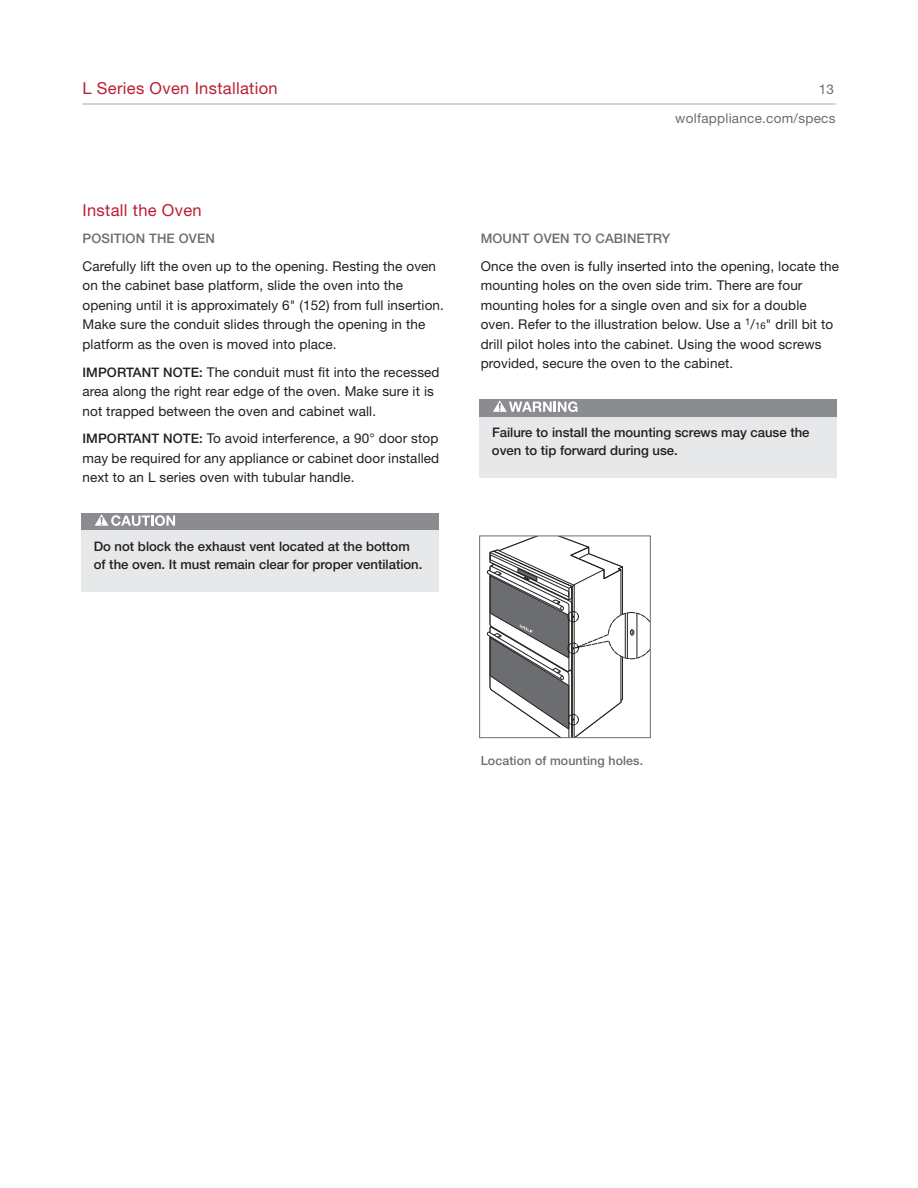
<style>
.page{position:relative;width:918px;height:1188px;background:#fff}
.page>*{position:absolute;margin:0;border:0;box-sizing:border-box;transform-origin:0 0}
.t1{font:16.5px "Helvetica Neue LT Std";letter-spacing:.02em;color:#ba1f33}
.t2{font:13.5px/19.5px "Helvetica Neue LT Std";letter-spacing:.01em;color:#231f20}
.t3{font:13.5px/28.2px "Helvetica Neue LT Std";letter-spacing:.02em;color:#6c6d70;text-align:right}
.t4{font:500 13.2px/18px "Helvetica Neue LT Std";color:#231f20}
.t5{font:500 13.2px "Helvetica Neue LT Std";letter-spacing:.01em;color:#6c6d70}
.t6{font:500 12.3px "Helvetica Neue LT Std";letter-spacing:.01em;color:#6c6d70}
.s1{font-weight:500;font-size:13.2px}
.s2{font-size:9.45px}
</style>
<div class="page">
<hr style="left:82px;top:104px;width:754px;height:1px;background:#a8a9ad">
<div style="left:81px;top:513px;width:358px;height:78px;background:#e7e8e9"></div>
<div style="left:81px;top:513px;width:358px;height:17px;background:#8a8c8f"></div>
<svg style="left:95px;top:514px;width:80px;height:12px"></svg>
<svg style="left:487px;top:538px;width:162px;height:198px"></svg>
<div style="left:479px;top:536px;width:172px;height:202px;border:1px solid #6c6d70"></div>
<div style="left:479px;top:399px;width:358px;height:78px;background:#e7e8e9"></div>
<div style="left:479px;top:399px;width:358px;height:17px;background:#8a8c8f"></div>
<svg style="left:493px;top:400px;width:84px;height:12px"></svg>
<p class="t1" style="left:82px;top:83px;width:197px">L Series Oven Installation</p>
<p class="t3" style="left:675px;top:77px;width:162px">13 wolfappliance.com/specs</p>
<p class="t1" style="left:82px;top:204px;width:121px">Install the Oven</p>
<p class="t5" style="left:82px;top:234px;width:134px">POSITION THE OVEN</p>
<p class="t2" style="left:82px;top:258px;width:363px">Carefully lift the oven up to the opening. Resting the oven on the cabinet base platform, slide the oven into the opening until it is approximately 6" (152) from full insertion.<br>Make sure the conduit slides through the opening in the platform as the oven is moved into place.</p>
<p class="t2" style="left:82px;top:363px;width:359px"><span class="s1">IMPORTANT NOTE:</span> The conduit must fit into the recessed area along the right rear edge of the oven. Make sure it is not trapped between the oven and cabinet wall.</p>
<p class="t2" style="left:82px;top:430px;width:358px;text-align:justify"><span class="s1">IMPORTANT NOTE:</span> To avoid interference, a 90° door stop may be required for any appliance or cabinet door installed next to an L series oven with tubular handle.</p>
<p class="t4" style="left:94px;top:538px;width:330px">Do not block the exhaust vent located at the bottom of the oven. It must remain clear for proper ventilation.</p>
<p class="t5" style="left:481px;top:234px;width:191px">MOUNT OVEN TO CABINETRY</p>
<p class="t2" style="left:481px;top:258px;width:360px">Once the oven is fully inserted into the opening, locate the mounting holes on the oven side trim. There are four mounting holes for a single oven and six for a double oven. Refer to the illustration below. Use a <sup>1</sup>/<span class="s2">16</span>" drill bit to drill pilot holes into the cabinet. Using the wood screws provided, secure the oven to the cabinet.</p>
<p class="t4" style="left:492px;top:425px;width:319px">Failure to install the mounting screws may cause the oven to tip forward during use.</p>
<p class="t6" style="left:481px;top:756px;width:164px">Location of mounting holes.</p>
</div>
